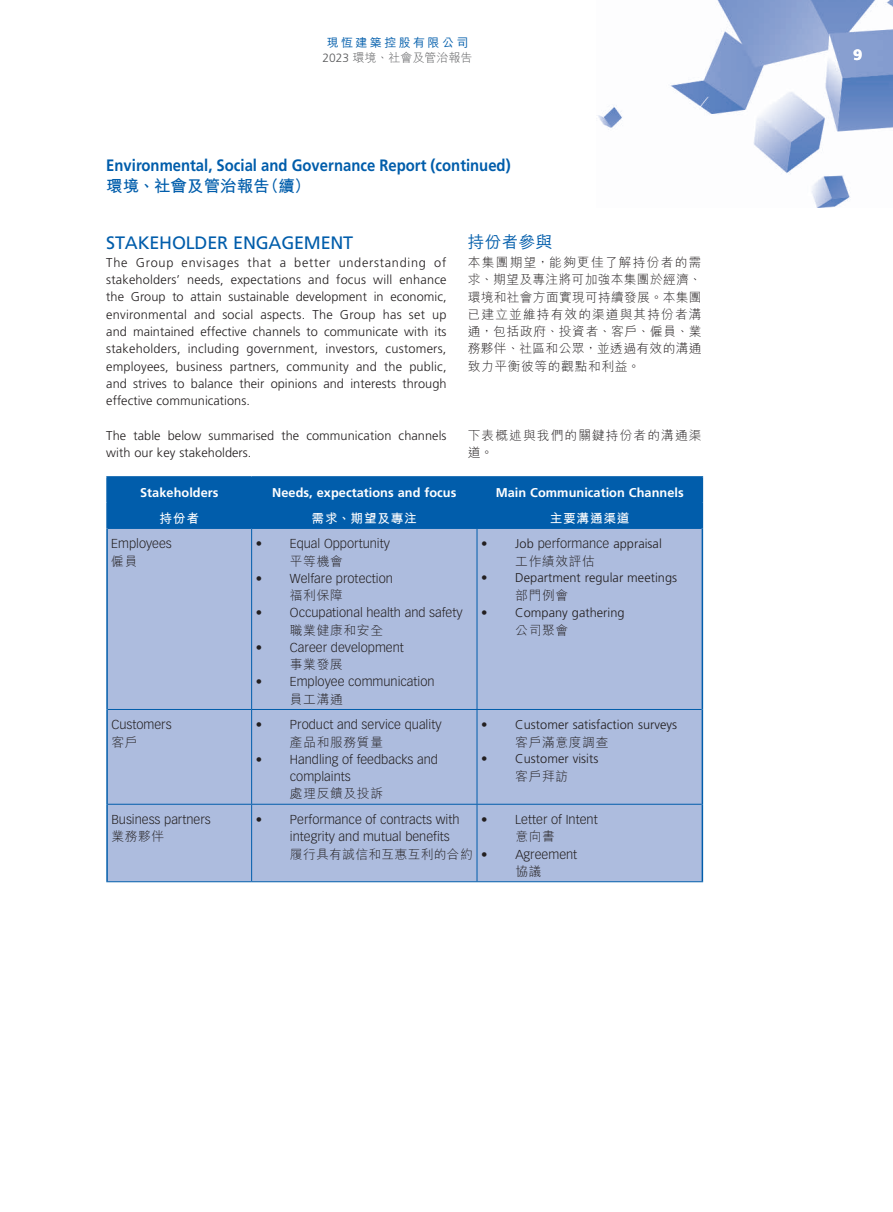
<style>
.page{position:relative;width:893px;height:1212px;background:#fff}
.page>*{position:absolute;margin:0;border:0;box-sizing:border-box;transform-origin:0 0}
.t1{font:18px "Frutiger LT Std";letter-spacing:-.01em;color:#015dab}
.t2{font:700 16.5px "Frutiger LT Std";color:#015dab;scale:.9 1}
.t3{font:700 16.5px "M Hei HK";color:#015dab}
.t4{font:500 16.5px "M Hei HK";letter-spacing:.035em;color:#015dab}
.t5{font:900 15px "Frutiger LT Std";color:#fff}
.t6{font:300 12.75px/17.2px "Frutiger LT Std";letter-spacing:.005em;color:#231f20;text-align:justify}
.t7{font:300 12.75px/17.2px "Vectora LT Std";color:#231f20}
.t8{font:300 12.75px/17.2px "M Hei HK";letter-spacing:.05em;color:#231f20;text-align:justify}
.t9{font:700 12.75px "Frutiger LT Std";letter-spacing:.005em;color:#fff}
.t10{font:300 12.75px/17.2px "M Hei HK";letter-spacing:.085em;color:#231f20}
.t11{font:700 12.75px "M Hei HK";letter-spacing:.055em;color:#fff}
.t12{font:300 12.75px "M Hei HK";letter-spacing:.025em;color:#231f20}
.t13{font:500 12px/15px "M Hei HK";letter-spacing:.2em;color:#015dab;text-align:center}
.s1{font-family:"Frutiger LT Std";font-weight:300;color:#57585a}
.s2{font-weight:300;color:#57585a}
.s3{font-family:"Vectora LT Std"}
</style>
<div class="page">
<img style="left:597px;top:0;width:296px;height:207px">
<div style="left:108px;top:529px;width:594px;height:352px;background:#adbcde"></div>
<hr style="left:106px;top:528px;width:2px;height:181px;background:#015dab">
<hr style="left:702px;top:528px;width:1px;height:181px;background:#015dab">
<hr style="left:106px;top:709px;width:2px;height:95px;background:#015dab">
<hr style="left:702px;top:709px;width:1px;height:95px;background:#015dab">
<hr style="left:106px;top:804px;width:2px;height:77px;background:#015dab">
<hr style="left:702px;top:804px;width:1px;height:77px;background:#015dab">
<hr style="left:106px;top:476px;width:146px;height:2px;background:#015dab">
<hr style="left:106px;top:478px;width:2px;height:25px;background:#015dab">
<hr style="left:252px;top:476px;width:225px;height:2px;background:#015dab">
<hr style="left:477px;top:476px;width:226px;height:2px;background:#015dab">
<hr style="left:106px;top:503px;width:2px;height:25px;background:#015dab">
<hr style="left:251px;top:529px;width:1px;height:180px;background:#015dab">
<hr style="left:477px;top:529px;width:1px;height:180px;background:#015dab">
<hr style="left:108px;top:709px;width:144px;height:1px;background:#015dab">
<hr style="left:252px;top:709px;width:225px;height:1px;background:#015dab">
<hr style="left:251px;top:710px;width:1px;height:94px;background:#015dab">
<hr style="left:477px;top:709px;width:225px;height:1px;background:#015dab">
<hr style="left:477px;top:710px;width:1px;height:94px;background:#015dab">
<hr style="left:108px;top:804px;width:144px;height:1px;background:#015dab">
<hr style="left:252px;top:804px;width:225px;height:1px;background:#015dab">
<hr style="left:251px;top:804px;width:1px;height:77px;background:#015dab">
<hr style="left:477px;top:804px;width:225px;height:1px;background:#015dab">
<hr style="left:477px;top:804px;width:1px;height:77px;background:#015dab">
<hr style="left:106px;top:881px;width:146px;height:1px;background:#015dab">
<hr style="left:252px;top:881px;width:225px;height:1px;background:#015dab">
<hr style="left:477px;top:881px;width:226px;height:1px;background:#015dab">
<div style="left:108px;top:477px;width:595px;height:51px;background:#015dab"></div>
<hr style="left:108px;top:528px;width:144px;height:1px;background:#015dab">
<hr style="left:252px;top:528px;width:225px;height:1px;background:#015dab">
<hr style="left:477px;top:528px;width:225px;height:1px;background:#015dab">
<p class="t13" style="left:323px;top:34px;width:152px">現恆建築控股有限公司<br><span class="s1">2023</span> <span class="s2">環境、社會及管治報告</span></p>
<p class="t2" style="left:106px;top:156px;width:451px">Environmental, Social and Governance Report (continued)</p>
<p class="t3" style="left:106px;top:174px;width:206px">環境、社會及管治報告（續）</p>
<p class="t4" style="left:468px;top:230px;width:86px">持份者參與</p>
<p class="t8" style="left:468px;top:253px;width:235px">本集團期望，能夠更佳了解持份者的需求、期望及專注將可加強本集團於經濟、環境和社會方面實現可持續發展。本集團已建立並維持有效的渠道與其持份者溝通，包括政府、投資者、客戶、僱員、業務夥伴、社區和公眾，並透過有效的溝通致力平衡彼等的觀點和利益。</p>
<h1 class="t1" style="left:106px;top:232px;width:248px">STAKEHOLDER ENGAGEMENT</h1>
<p class="t6" style="left:106px;top:254px;width:342px">The Group envisages that a better understanding of stakeholders’ needs, expectations and focus will enhance the Group to attain sustainable development in economic, environmental and social aspects. The Group has set up and maintained effective channels to communicate with its stakeholders, including government, investors, customers, employees, business partners, community and the public, and strives to balance their opinions and interests through effective communications.</p>
<p class="t6" style="left:106px;top:427px;width:342px">The table below summarised the communication channels with our key stakeholders.</p>
<p class="t9" style="left:140px;top:485px;width:80px">Stakeholders</p>
<p class="t9" style="left:272px;top:485px;width:186px">Needs, expectations and focus</p>
<p class="t9" style="left:496px;top:485px;width:190px">Main Communication Channels</p>
<p class="t11" style="left:160px;top:509px;width:41px">持份者</p>
<p class="t11" style="left:312px;top:509px;width:107px">需求、期望及專注</p>
<p class="t11" style="left:550px;top:509px;width:81px">主要溝通渠道</p>
<p class="t7" style="left:111px;top:535px;width:62px">Employees</p>
<p class="t8" style="left:111px;top:552px;width:28px">僱員</p>
<p class="t10" style="left:468px;top:426px;width:235px">下表概述與我們的關鍵持份者的溝通渠道。</p>
<p class="t6" style="left:481px;top:535px;width:182px">• Job <span class="s3">performance</span> appraisal</p>
<p class="t8" style="left:515px;top:552px;width:81px">工作績效評估</p>
<p class="t6" style="left:481px;top:569px;width:197px">• Department regular meetings</p>
<p class="t8" style="left:515px;top:586px;width:54px">部門例會</p>
<p class="t6" style="left:481px;top:604px;width:145px">• Company gathering</p>
<p class="t8" style="left:515px;top:621px;width:54px">公司聚會</p>
<p class="t7" style="left:256px;top:535px;width:136px">• Equal Opportunity</p>
<p class="t8" style="left:290px;top:552px;width:54px">平等機會</p>
<p class="t7" style="left:256px;top:570px;width:139px">• Welfare protection</p>
<p class="t8" style="left:290px;top:586px;width:54px">福利保障</p>
<p class="t7" style="left:256px;top:604px;width:208px">• Occupational health and safety</p>
<p class="t8" style="left:290px;top:621px;width:95px">職業健康和安全</p>
<p class="t7" style="left:256px;top:639px;width:149px">• Career development</p>
<p class="t8" style="left:290px;top:655px;width:54px">事業發展</p>
<p class="t7" style="left:256px;top:673px;width:180px">• Employee communication</p>
<p class="t8" style="left:290px;top:690px;width:54px">員工溝通</p>
<p class="t7" style="left:111px;top:716px;width:62px">Customers</p>
<p class="t8" style="left:111px;top:733px;width:28px">客戶</p>
<p class="t7" style="left:111px;top:811px;width:101px">Business partners</p>
<p class="t8" style="left:111px;top:827px;width:54px">業務夥伴</p>
<p class="t7" style="left:256px;top:716px;width:187px">• Product and service quality</p>
<p class="t8" style="left:290px;top:733px;width:95px">產品和服務質量</p>
<p class="t7" style="left:290px;top:751px;width:150px;text-indent:-34px">• Handling of feedbacks and complaints</p>
<p class="t8" style="left:290px;top:784px;width:95px">處理反饋及投訴</p>
<p class="t7" style="left:290px;top:811px;width:171px;text-indent:-34px">• Performance of contracts with integrity and mutual benefits</p>
<p class="t12" style="left:290px;top:845px;width:184px">履行具有誠信和互惠互利的合約</p>
<p class="t6" style="left:481px;top:716px;width:197px">• Customer satisfaction surveys</p>
<p class="t8" style="left:515px;top:733px;width:95px">客戶滿意度調查</p>
<p class="t6" style="left:481px;top:750px;width:119px">• Customer visits</p>
<p class="t8" style="left:515px;top:767px;width:54px">客戶拜訪</p>
<p class="t7" style="left:481px;top:811px;width:118px">• Letter of Intent</p>
<p class="t8" style="left:515px;top:827px;width:41px">意向書</p>
<p class="t7" style="left:481px;top:846px;width:97px">• Agreement</p>
<p class="t8" style="left:515px;top:862px;width:28px">協議</p>
<p class="t5" style="left:853px;top:46px;width:11px">9</p>
</div>
